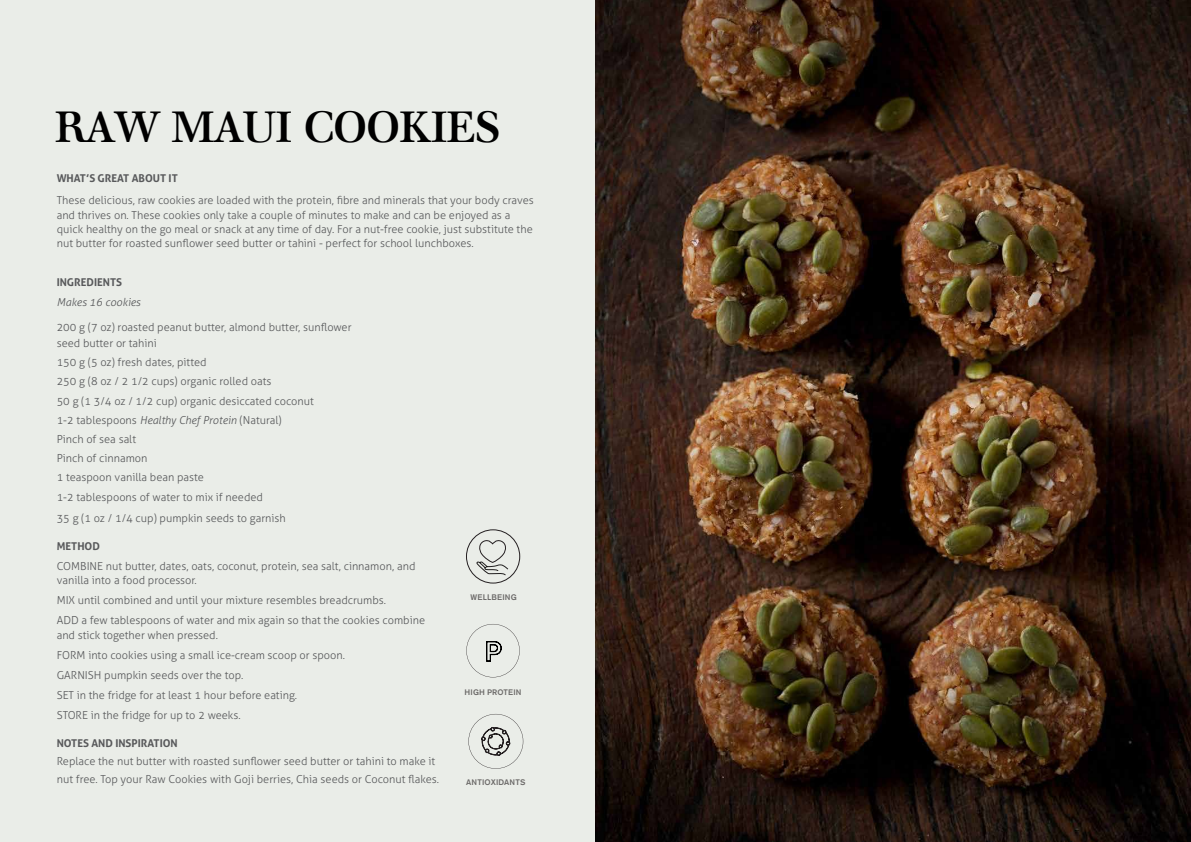
<style>
.page{position:relative;width:1191px;height:842px;background:#fff}
.page>*{position:absolute;margin:0;border:0;box-sizing:border-box;transform-origin:0 0}
.t1{font:700 43.3px "Walbaum Original";letter-spacing:.03em;color:#000}
.t2{font:300 11px/19.2px "Aller";color:#58595b}
.t3{font:italic 300 11px "Aller";color:#58595b}
.t4{font:700 10.8px "Aller";color:#58595b}
.t5{font:500 8px "Akzidenz Grotesk BE";letter-spacing:.02em;color:#6c6a69}
.s1{font-style:italic}
</style>
<div class="page">
<div style="left:0;top:0;width:595px;height:842px;background:#eaede8"></div>
<img style="left:595px;top:0;width:596px;height:842px">
<svg style="left:466px;top:624px;width:54px;height:53px"></svg>
<svg style="left:468px;top:714px;width:55px;height:55px"></svg>
<div style="left:466px;top:530px;width:54px;height:53px;border:1px solid #241f21;border-radius:50%"></div>
<svg style="left:476px;top:540px;width:32px;height:35px"></svg>
<h1 class="t1" style="left:57px;top:101px;width:445px">RAW MAUI COOKIES</h1>
<p class="t4" style="left:57px;top:172px;width:123px">WHAT’S GREAT ABOUT IT</p>
<p class="t2" style="left:57px;top:193px;width:478px;line-height:14.4px">These delicious, raw cookies are loaded with the protein, fibre and minerals that your body craves and thrives on. These cookies only take a couple of minutes to make and can be enjoyed as a quick healthy on the go meal or snack at any time of day. For a nut-free cookie, just substitute the nut butter for roasted sunflower seed butter or tahini - perfect for school lunchboxes.</p>
<p class="t4" style="left:57px;top:275px;width:67px">INGREDIENTS</p>
<p class="t3" style="left:57px;top:295px;width:85px">Makes 16 cookies</p>
<p class="t2" style="left:57px;top:319px;width:296px;line-height:16.4px">200 g (7 oz) roasted peanut butter, almond butter, sunflower seed butter or tahini</p>
<p class="t2" style="left:57px;top:353px;width:259px">150 g (5 oz) fresh dates, pitted<br>250 g (8 oz / 2 1/2 cups) organic rolled oats<br>50 g (1 3/4 oz / 1/2 cup) organic desiccated coconut 1-2 tablespoons <span class="s1">Healthy Chef Protein</span> (Natural)<br>Pinch of sea salt<br>Pinch of cinnamon<br>1 teaspoon vanilla bean paste<br>1-2 tablespoons of water to mix if needed</p>
<p class="t2" style="left:57px;top:508px;width:230px">35 g (1 oz / 1/4 cup) pumpkin seeds to garnish</p>
<p class="t4" style="left:57px;top:539px;width:45px">METHOD</p>
<p class="t2" style="left:57px;top:559px;width:360px;line-height:14.4px">COMBINE nut butter, dates, oats, coconut, protein, sea salt, cinnamon, and vanilla into a food processor.</p>
<p class="t2" style="left:57px;top:590px;width:370px;line-height:20px">MIX until combined and until your mixture resembles breadcrumbs.<br>ADD a few tablespoons of water and mix again so that the cookies combine</p>
<p class="t2" style="left:57px;top:625px;width:290px;line-height:20px">and stick together when pressed.<br>FORM into cookies using a small ice-cream scoop or spoon.<br>GARNISH pumpkin seeds over the top.<br>SET in the fridge for at least 1 hour before eating.<br>STORE in the fridge for up to 2 weeks.</p>
<p class="t4" style="left:57px;top:736px;width:123px">NOTES AND INSPIRATION</p>
<p class="t2" style="left:57px;top:752px;width:384px;line-height:18.3px">Replace the nut butter with roasted sunflower seed butter or tahini to make it nut free. Top your Raw Cookies with Goji berries, Chia seeds or Coconut flakes.</p>
<p class="t5" style="left:470px;top:592px;width:48px">WELLBEING</p>
<p class="t5" style="left:464px;top:688px;width:58px">HIGH PROTEIN</p>
<p class="t5" style="left:466px;top:777px;width:61px">ANTIOXIDANTS</p>
</div>
